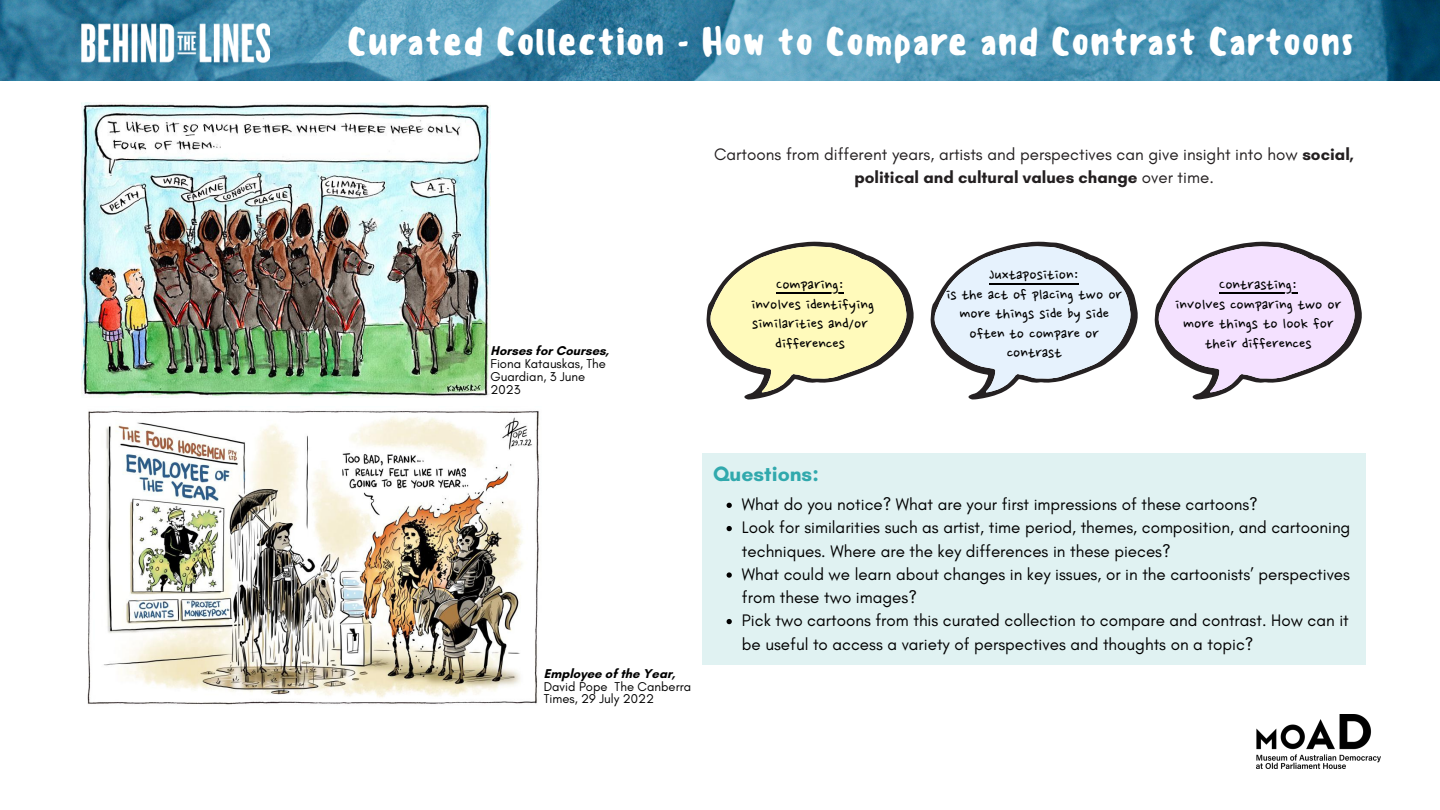
<style>
.page{position:relative;width:1440px;height:810px;background:#fff}
.page>*{position:absolute;margin:0;border:0;box-sizing:border-box;transform-origin:0 0}
.t1{font:500 37.3px "Sensei";letter-spacing:.01em;color:#fff}
.t2{font:700 21.2px "Glacial Indifference";color:#31a9ad}
.t3{font:17.9px/19.5px "Nanum Pen";color:#000;text-align:center}
.t4{font:17px/23.2px "Glacial Indifference";color:#000}
.t5{font:17px/23.2px "Glacial Indifference";color:#231f20;text-align:center}
.t6{font:13px/12.8px "Glacial Indifference";color:#000}
.t7{font:700 13px "Glacial Indifference";color:#000}
.s1{font-weight:700}
</style>
<div class="page">
<img style="left:0;top:0;width:1440px;height:81px">
<img style="left:81px;top:24px;width:188px;height:38px">
<svg style="left:1155px;top:242px;width:207px;height:157px"></svg>
<hr style="left:1219px;top:293px;width:78px;height:1px;background:#000">
<svg style="left:931px;top:242px;width:207px;height:157px"></svg>
<hr style="left:989px;top:283px;width:90px;height:1px;background:#000">
<svg style="left:707px;top:242px;width:206px;height:157px"></svg>
<hr style="left:776px;top:293px;width:68px;height:1px;background:#000">
<div style="left:702px;top:453px;width:664px;height:212px;background:#e0f2f2"></div>
<svg style="left:727px;top:503px;width:5px;height:5px"></svg>
<svg style="left:727px;top:526px;width:5px;height:5px"></svg>
<svg style="left:727px;top:572px;width:5px;height:6px"></svg>
<svg style="left:727px;top:619px;width:5px;height:5px"></svg>
<img style="left:1256px;top:715px;width:124px;height:54px">
<img style="left:87px;top:410px;width:452px;height:295px">
<img style="left:81px;top:102px;width:409px;height:295px">
<h1 class="t1" style="left:347px;top:19px;width:1009px">Curated Collection - How to Compare and Contrast Cartoons</h1>
<p class="t5" style="left:714px;top:143px;width:641px">Cartoons from different years, artists and perspectives can give insight into how <span class="s1">social, political and cultural values change</span> over time.</p>
<p class="t7" style="left:491px;top:343px;width:120px">Horses for Courses,</p>
<p class="t6" style="left:491px;top:357px;width:117px">Fiona Katauskas, The<br>Guardian, 3 June<br>2023</p>
<p class="t3" style="left:751px;top:275px;width:125px">Comparing:<br>involves identifying similarities and/or differences</p>
<p class="t3" style="left:946px;top:265px;width:177px">Juxtaposition:<br>is the act of placing two or more things side by side often to compare or contrast</p>
<p class="t3" style="left:1175px;top:275px;width:167px">Contrasting:<br>involves comparing two or more things to look for their differences</p>
<p class="t7" style="left:544px;top:666px;width:133px">Employee of the Year,</p>
<p class="t6" style="left:544px;top:680px;width:149px">David Pope The Canberra<br>Times, 29 July 2022</p>
<p class="t2" style="left:713px;top:461px;width:107px">Questions:</p>
<p class="t4" style="left:742px;top:493px;width:610px">What do you notice? What are your first impressions of these cartoons?<br>Look for similarities such as artist, time period, themes, composition, and cartooning techniques. Where are the key differences in these pieces?<br>What could we learn about changes in key issues, or in the cartoonists’ perspectives from these two images?<br>Pick two cartoons from this curated collection to compare and contrast. How can it be useful to access a variety of perspectives and thoughts on a topic?</p>
</div>
